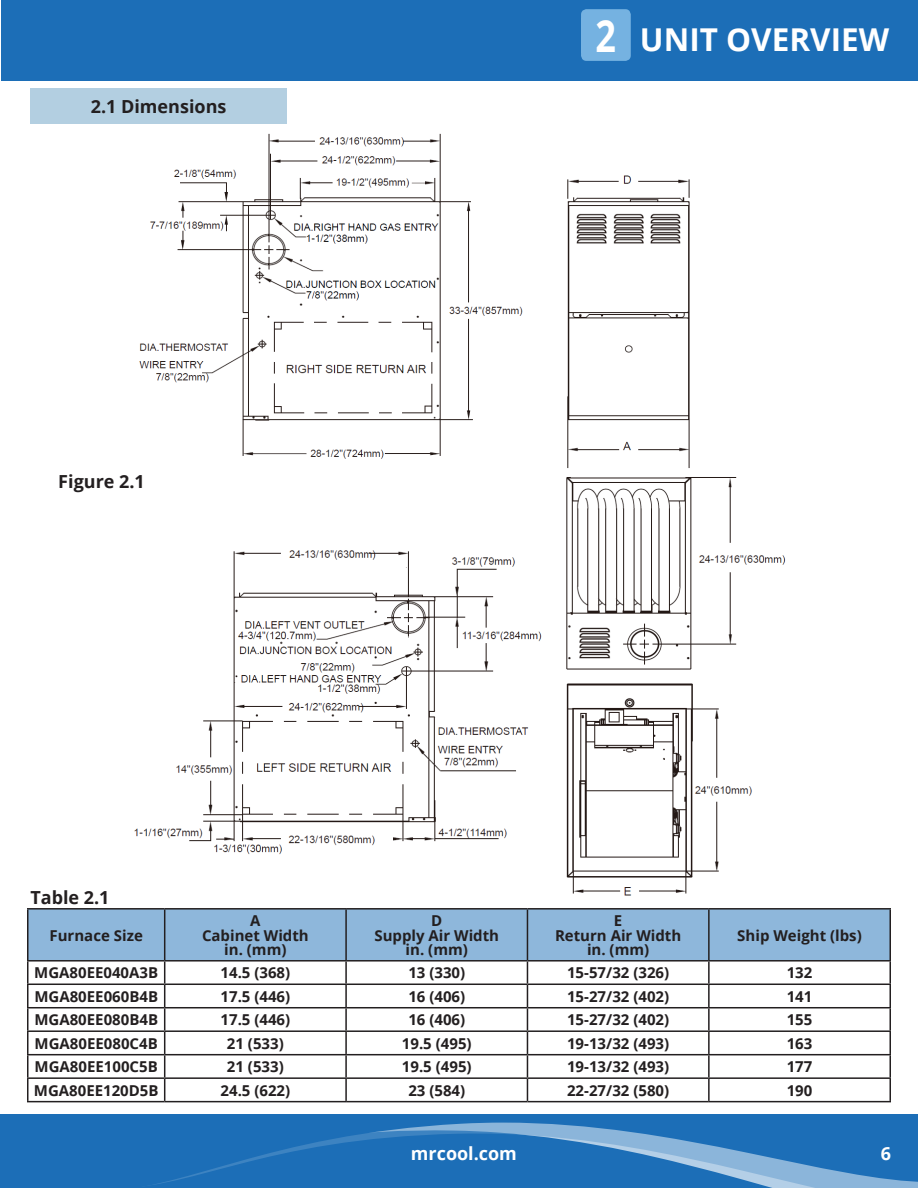
<style>
.page{position:relative;width:918px;height:1188px;background:#fff}
.page>*{position:absolute;margin:0;border:0;box-sizing:border-box;transform-origin:0 0}
.t1{font:700 44.4px "Open Sans";color:#fff;scale:.81 1}
.t2{font:700 31.5px "Open Sans";color:#fff}
.Blue_Sub_Heads{font:700 18px "Open Sans";color:#231f20}
.t3{font:700 18px "Open Sans";color:#fff}
.Blue_Sub_Heads-2{font:700 15px "Open Sans";color:#231f20}
</style>
<div class="page">
<div style="left:0;top:1114px;width:918px;height:74px;background:#1c6eb7"></div>
<div style="left:1px;top:0;width:917px;height:81px;background:#1c6eb7"></div>
<svg style="left:153px;top:1122px;width:765px;height:66px"></svg>
<div style="left:581px;top:9px;width:50px;height:52px;background:#75b2e1;border-radius:5px"></div>
<div style="left:30px;top:88px;width:257px;height:36px;background:#b3cfe1"></div>
<img style="left:139px;top:133px;width:551px;height:336px">
<img style="left:134px;top:477px;width:652px;height:419px">
<div style="left:28px;top:910px;width:862px;height:50px;background:#8eb7db"></div>
<hr style="left:27px;top:908px;width:138px;height:2px;background:#231f20">
<hr style="left:27px;top:910px;width:1px;height:50px;background:#231f20">
<hr style="left:165px;top:908px;width:181px;height:2px;background:#231f20">
<hr style="left:164px;top:910px;width:1px;height:50px;background:#231f20">
<hr style="left:346px;top:908px;width:181px;height:2px;background:#231f20">
<hr style="left:345px;top:910px;width:2px;height:50px;background:#231f20">
<hr style="left:527px;top:908px;width:182px;height:2px;background:#231f20">
<hr style="left:527px;top:910px;width:1px;height:50px;background:#231f20">
<hr style="left:709px;top:908px;width:182px;height:2px;background:#231f20">
<hr style="left:708px;top:910px;width:2px;height:50px;background:#231f20">
<hr style="left:890px;top:910px;width:1px;height:50px;background:#231f20">
<hr style="left:27px;top:960px;width:138px;height:2px;background:#231f20">
<hr style="left:165px;top:960px;width:181px;height:2px;background:#231f20">
<hr style="left:346px;top:960px;width:181px;height:2px;background:#231f20">
<hr style="left:345px;top:962px;width:2px;height:22px;background:#231f20">
<hr style="left:527px;top:960px;width:182px;height:2px;background:#231f20">
<hr style="left:709px;top:960px;width:182px;height:2px;background:#231f20">
<hr style="left:708px;top:962px;width:2px;height:22px;background:#231f20">
<hr style="left:27px;top:984px;width:138px;height:1px;background:#231f20">
<hr style="left:165px;top:984px;width:181px;height:1px;background:#231f20">
<hr style="left:346px;top:984px;width:181px;height:1px;background:#231f20">
<hr style="left:345px;top:985px;width:2px;height:22px;background:#231f20">
<hr style="left:527px;top:984px;width:182px;height:1px;background:#231f20">
<hr style="left:709px;top:984px;width:182px;height:1px;background:#231f20">
<hr style="left:708px;top:985px;width:2px;height:22px;background:#231f20">
<hr style="left:27px;top:1007px;width:138px;height:1px;background:#231f20">
<hr style="left:165px;top:1007px;width:181px;height:1px;background:#231f20">
<hr style="left:346px;top:1007px;width:181px;height:1px;background:#231f20">
<hr style="left:345px;top:1008px;width:2px;height:22px;background:#231f20">
<hr style="left:527px;top:1007px;width:182px;height:1px;background:#231f20">
<hr style="left:709px;top:1007px;width:182px;height:1px;background:#231f20">
<hr style="left:708px;top:1008px;width:2px;height:22px;background:#231f20">
<hr style="left:27px;top:1030px;width:138px;height:2px;background:#231f20">
<hr style="left:165px;top:1030px;width:181px;height:2px;background:#231f20">
<hr style="left:346px;top:1030px;width:181px;height:2px;background:#231f20">
<hr style="left:345px;top:1032px;width:2px;height:22px;background:#231f20">
<hr style="left:527px;top:1030px;width:182px;height:2px;background:#231f20">
<hr style="left:709px;top:1030px;width:182px;height:2px;background:#231f20">
<hr style="left:708px;top:1032px;width:2px;height:22px;background:#231f20">
<hr style="left:27px;top:1054px;width:138px;height:1px;background:#231f20">
<hr style="left:165px;top:1054px;width:181px;height:1px;background:#231f20">
<hr style="left:346px;top:1054px;width:181px;height:1px;background:#231f20">
<hr style="left:345px;top:1055px;width:2px;height:22px;background:#231f20">
<hr style="left:527px;top:1054px;width:182px;height:1px;background:#231f20">
<hr style="left:709px;top:1054px;width:182px;height:1px;background:#231f20">
<hr style="left:708px;top:1055px;width:2px;height:22px;background:#231f20">
<hr style="left:27px;top:1077px;width:138px;height:2px;background:#231f20">
<svg style="left:27px;top:962px;width:1px;height:139px"></svg>
<hr style="left:165px;top:1077px;width:181px;height:2px;background:#231f20">
<svg style="left:164px;top:962px;width:1px;height:139px"></svg>
<hr style="left:346px;top:1077px;width:181px;height:2px;background:#231f20">
<hr style="left:345px;top:1079px;width:2px;height:22px;background:#231f20">
<hr style="left:527px;top:1077px;width:182px;height:2px;background:#231f20">
<svg style="left:527px;top:962px;width:1px;height:139px"></svg>
<hr style="left:709px;top:1077px;width:182px;height:2px;background:#231f20">
<hr style="left:708px;top:1079px;width:2px;height:22px;background:#231f20">
<svg style="left:890px;top:962px;width:1px;height:139px"></svg>
<hr style="left:27px;top:1101px;width:138px;height:1px;background:#231f20">
<hr style="left:165px;top:1101px;width:181px;height:1px;background:#231f20">
<hr style="left:346px;top:1101px;width:181px;height:1px;background:#231f20">
<hr style="left:527px;top:1101px;width:182px;height:1px;background:#231f20">
<hr style="left:709px;top:1101px;width:182px;height:1px;background:#231f20">
<p class="Blue_Sub_Heads" style="left:91px;top:93px;width:137px">2.1 Dimensions</p>
<p class="Blue_Sub_Heads" style="left:58px;top:469px;width:88px">Figure 2.1</p>
<p class="t1" style="left:596px;top:4px;width:27px">2</p>
<p class="t2" style="left:640px;top:17px;width:251px">UNIT OVERVIEW</p>
<p class="Blue_Sub_Heads" style="left:30px;top:884px;width:81px">Table 2.1</p>
<p class="Blue_Sub_Heads-2" style="left:50px;top:925px;width:95px">Furnace Size</p>
<p class="Blue_Sub_Heads-2" style="left:250px;top:910px;width:12px">A</p>
<p class="Blue_Sub_Heads-2" style="left:202px;top:925px;width:108px">Cabinet Width</p>
<p class="Blue_Sub_Heads-2" style="left:224px;top:939px;width:64px">in. (mm)</p>
<p class="Blue_Sub_Heads-2" style="left:431px;top:910px;width:13px">D</p>
<p class="Blue_Sub_Heads-2" style="left:374px;top:925px;width:126px">Supply Air Width</p>
<p class="Blue_Sub_Heads-2" style="left:406px;top:939px;width:64px">in. (mm)</p>
<p class="Blue_Sub_Heads-2" style="left:614px;top:910px;width:10px">E</p>
<p class="Blue_Sub_Heads-2" style="left:555px;top:925px;width:128px">Return Air Width</p>
<p class="Blue_Sub_Heads-2" style="left:587px;top:939px;width:64px">in. (mm)</p>
<p class="Blue_Sub_Heads-2" style="left:737px;top:925px;width:126px">Ship Weight (lbs)</p>
<p class="Blue_Sub_Heads-2" style="left:34px;top:962px;width:125px">MGA80EE040A3B</p>
<p class="Blue_Sub_Heads-2" style="left:221px;top:962px;width:71px">14.5 (368)</p>
<p class="Blue_Sub_Heads-2" style="left:408px;top:962px;width:58px">13 (330)</p>
<p class="Blue_Sub_Heads-2" style="left:567px;top:962px;width:104px">15-57/32 (326)</p>
<p class="Blue_Sub_Heads-2" style="left:787px;top:962px;width:27px">132</p>
<p class="Blue_Sub_Heads-2" style="left:34px;top:986px;width:125px">MGA80EE060B4B</p>
<p class="Blue_Sub_Heads-2" style="left:221px;top:986px;width:71px">17.5 (446)</p>
<p class="Blue_Sub_Heads-2" style="left:408px;top:986px;width:58px">16 (406)</p>
<p class="Blue_Sub_Heads-2" style="left:567px;top:986px;width:104px">15-27/32 (402)</p>
<p class="Blue_Sub_Heads-2" style="left:787px;top:986px;width:27px">141</p>
<p class="Blue_Sub_Heads-2" style="left:34px;top:1009px;width:125px">MGA80EE080B4B</p>
<p class="Blue_Sub_Heads-2" style="left:221px;top:1009px;width:71px">17.5 (446)</p>
<p class="Blue_Sub_Heads-2" style="left:408px;top:1009px;width:58px">16 (406)</p>
<p class="Blue_Sub_Heads-2" style="left:567px;top:1009px;width:104px">15-27/32 (402)</p>
<p class="Blue_Sub_Heads-2" style="left:787px;top:1009px;width:27px">155</p>
<p class="Blue_Sub_Heads-2" style="left:35px;top:1033px;width:125px">MGA80EE080C4B</p>
<p class="Blue_Sub_Heads-2" style="left:227px;top:1033px;width:58px">21 (533)</p>
<p class="Blue_Sub_Heads-2" style="left:402px;top:1033px;width:71px">19.5 (495)</p>
<p class="Blue_Sub_Heads-2" style="left:567px;top:1033px;width:104px">19-13/32 (493)</p>
<p class="Blue_Sub_Heads-2" style="left:787px;top:1033px;width:27px">163</p>
<p class="Blue_Sub_Heads-2" style="left:35px;top:1056px;width:125px">MGA80EE100C5B</p>
<p class="Blue_Sub_Heads-2" style="left:227px;top:1056px;width:58px">21 (533)</p>
<p class="Blue_Sub_Heads-2" style="left:402px;top:1056px;width:71px">19.5 (495)</p>
<p class="Blue_Sub_Heads-2" style="left:567px;top:1056px;width:104px">19-13/32 (493)</p>
<p class="Blue_Sub_Heads-2" style="left:787px;top:1056px;width:27px">177</p>
<p class="Blue_Sub_Heads-2" style="left:34px;top:1080px;width:126px">MGA80EE120D5B</p>
<p class="Blue_Sub_Heads-2" style="left:221px;top:1080px;width:71px">24.5 (622)</p>
<p class="Blue_Sub_Heads-2" style="left:408px;top:1080px;width:58px">23 (584)</p>
<p class="Blue_Sub_Heads-2" style="left:567px;top:1080px;width:104px">22-27/32 (580)</p>
<p class="Blue_Sub_Heads-2" style="left:787px;top:1080px;width:27px">190</p>
<p class="t3" style="left:411px;top:1140px;width:108px">mrcool.com</p>
<p class="t3" style="left:881px;top:1140px;width:12px">6</p>
</div>
